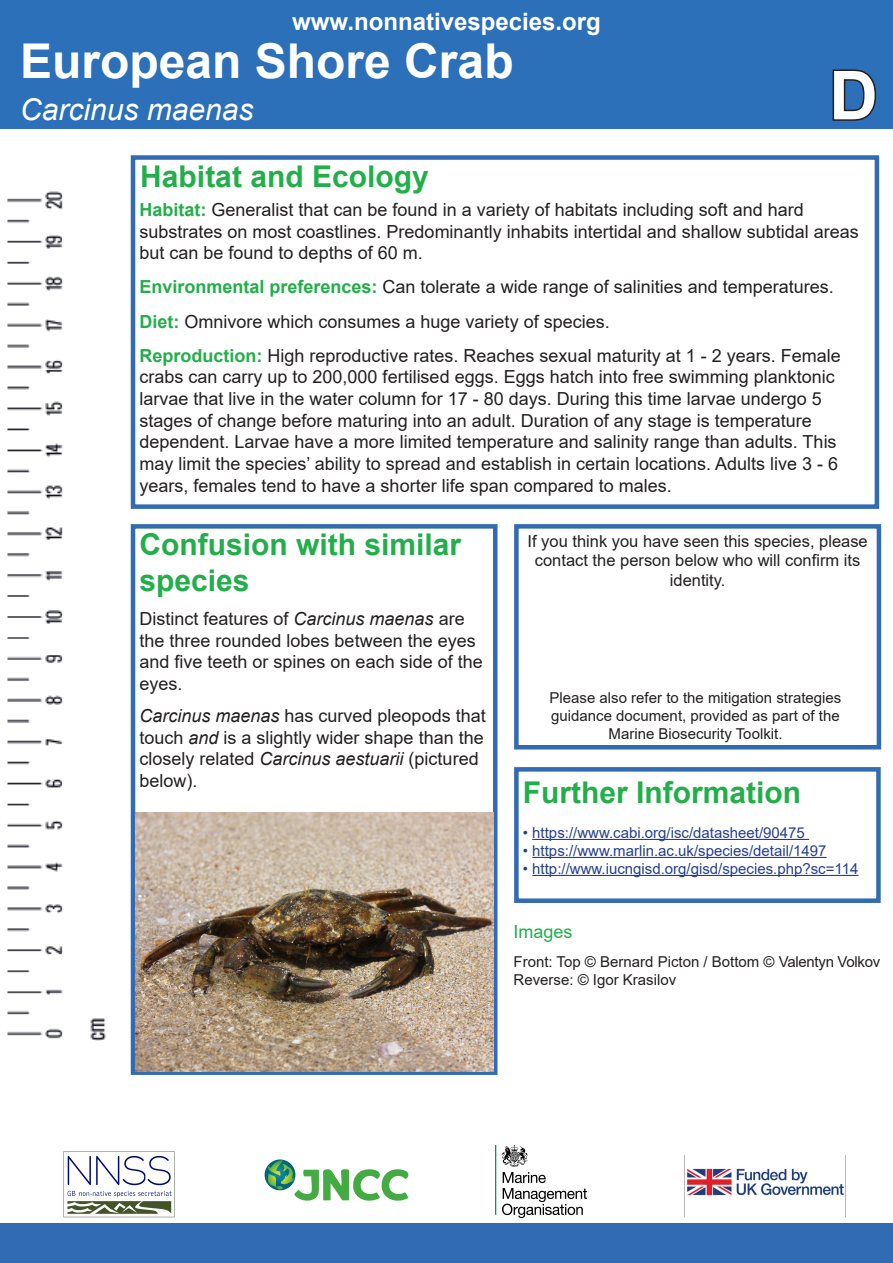
<style>
.page{position:relative;width:893px;height:1263px;background:#fff}
.page>*{position:absolute;margin:0;border:0;box-sizing:border-box;transform-origin:0 0}
.t1{font:700 67.5px "Arial";color:#fff}
.t2{font:700 48px "Arial";color:#fff}
.t3{font:700 30px/36px "Arial";color:#22af4a}
.t4{font:italic 30px "Arial";color:#fff}
.nonnativespecies_lin{font:700 24px "Arial";color:#fff}
.t5{font:18px/21.6px "Arial";color:#231f20}
.t6{font:18px "Arial";color:#22af4a}
.t7{font:16.5px/19.8px "Arial";color:#231f20;text-align:center}
.t8{font:15px/18px "Arial";color:#231f20}
.t9{font:15px "Arial";color:#253f8e}
.s1{font-weight:700;color:#22af4a}
.s2{font-style:italic}
</style>
<div class="page">
<img style="left:63px;top:1151px;width:112px;height:67px">
<img style="left:496px;top:1146px;width:90px;height:71px">
<img style="left:687px;top:1168px;width:157px;height:28px">
<svg style="left:265px;top:1159px;width:30px;height:31px"></svg>
<svg style="left:266px;top:1160px;width:143px;height:41px"></svg>
<img style="left:7px;top:190px;width:124px;height:851px">
<hr style="left:532px;top:839px;width:277px;height:1px;background:#253f8e">
<hr style="left:532px;top:857px;width:295px;height:1px;background:#253f8e">
<hr style="left:532px;top:875px;width:326px;height:1px;background:#253f8e">
<div style="left:514px;top:767px;width:367px;height:136px;border:4px solid #316bb3"></div>
<div style="left:131px;top:524px;width:366px;height:551px;border:4px solid #316bb3"></div>
<div style="left:514px;top:524px;width:367px;height:225px;border:4px solid #316bb3"></div>
<div style="left:0;top:1223px;width:893px;height:40px;background:#316bb3"></div>
<img style="left:135px;top:813px;width:358px;height:258px">
<div style="left:0;top:0;width:893px;height:129px;background:#2b70b8"></div>
<svg style="left:832px;top:69px;width:45px;height:52px"></svg>
<div style="left:131px;top:155px;width:748px;height:354px;border:4px solid #316bb3"></div>
<p class="nonnativespecies_lin" style="left:292px;top:5px;width:310px">www.nonnativespecies.org</p>
<p class="t2" style="left:20px;top:27px;width:495px">European Shore Crab</p>
<p class="t4" style="left:20px;top:90px;width:235px">Carcinus maenas</p>
<p class="t3" style="left:140px;top:158px;width:290px">Habitat and Ecology</p>
<p class="t1" style="left:829px;top:48px;width:50px">D</p>
<p class="t5" style="left:140px;top:199px;width:721px"><span class="s1">Habitat:</span> Generalist that can be found in a variety of habitats including soft and hard substrates on most coastlines. Predominantly inhabits intertidal and shallow subtidal areas but can be found to depths of 60 m.</p>
<p class="t5" style="left:140px;top:276px;width:696px"><span class="s1">Environmental preferences:</span> Can tolerate a wide range of salinities and temperatures.</p>
<p class="t5" style="left:140px;top:310px;width:472px"><span class="s1">Diet:</span> Omnivore which consumes a huge variety of species.</p>
<p class="t5" style="left:140px;top:345px;width:703px"><span class="s1">Reproduction:</span> High reproductive rates. Reaches sexual maturity at 1 - 2 years. Female crabs can carry up to 200,000 fertilised eggs. Eggs hatch into free swimming planktonic larvae that live in the water column for 17 - 80 days. During this time larvae undergo 5 stages of change before maturing into an adult. Duration of any stage is temperature dependent. Larvae have a more limited temperature and salinity range than adults. This may limit the species’ ability to spread and establish in certain locations. Adults live 3 - 6 years, females tend to have a shorter life span compared to males.</p>
<p class="t3" style="left:140px;top:527px;width:323px">Confusion with similar species</p>
<p class="t5" style="left:140px;top:608px;width:345px">Distinct features of <span class="s2">Carcinus maenas</span> are the three rounded lobes between the eyes and five teeth or spines on each side of the eyes.</p>
<p class="t5" style="left:140px;top:705px;width:348px"><span class="s2">Carcinus maenas</span> has curved pleopods that touch <span class="s2">and</span> is a slightly wider shape than the closely related <span class="s2">Carcinus aestuarii</span> (pictured below).</p>
<p class="t7" style="left:527px;top:531px;width:342px">If you think you have seen this species, please contact the person below who will confirm its identity.</p>
<p class="t8" style="left:550px;top:689px;width:293px">Please also refer to the mitigation strategies guidance document, provided as part of the</p>
<p class="t8" style="left:608px;top:725px;width:175px">Marine Biosecurity Toolkit.</p>
<p class="t3" style="left:523px;top:775px;width:280px">Further Information</p>
<p class="t9" style="left:523px;top:822px;width:284px">• https://www.cabi.org/isc/datasheet/90475</p>
<p class="t9" style="left:523px;top:840px;width:305px">• https://www.marlin.ac.uk/species/detail/1497</p>
<p class="t9" style="left:523px;top:858px;width:337px">• http://www.iucngisd.org/gisd/species.php?sc=114</p>
<p class="t6" style="left:513px;top:919px;width:61px">Images</p>
<p class="t8" style="left:513px;top:952px;width:368px">Front: Top © Bernard Picton / Bottom © Valentyn Volkov</p>
<p class="t8" style="left:513px;top:970px;width:164px">Reverse: © Igor Krasilov</p>
</div>
